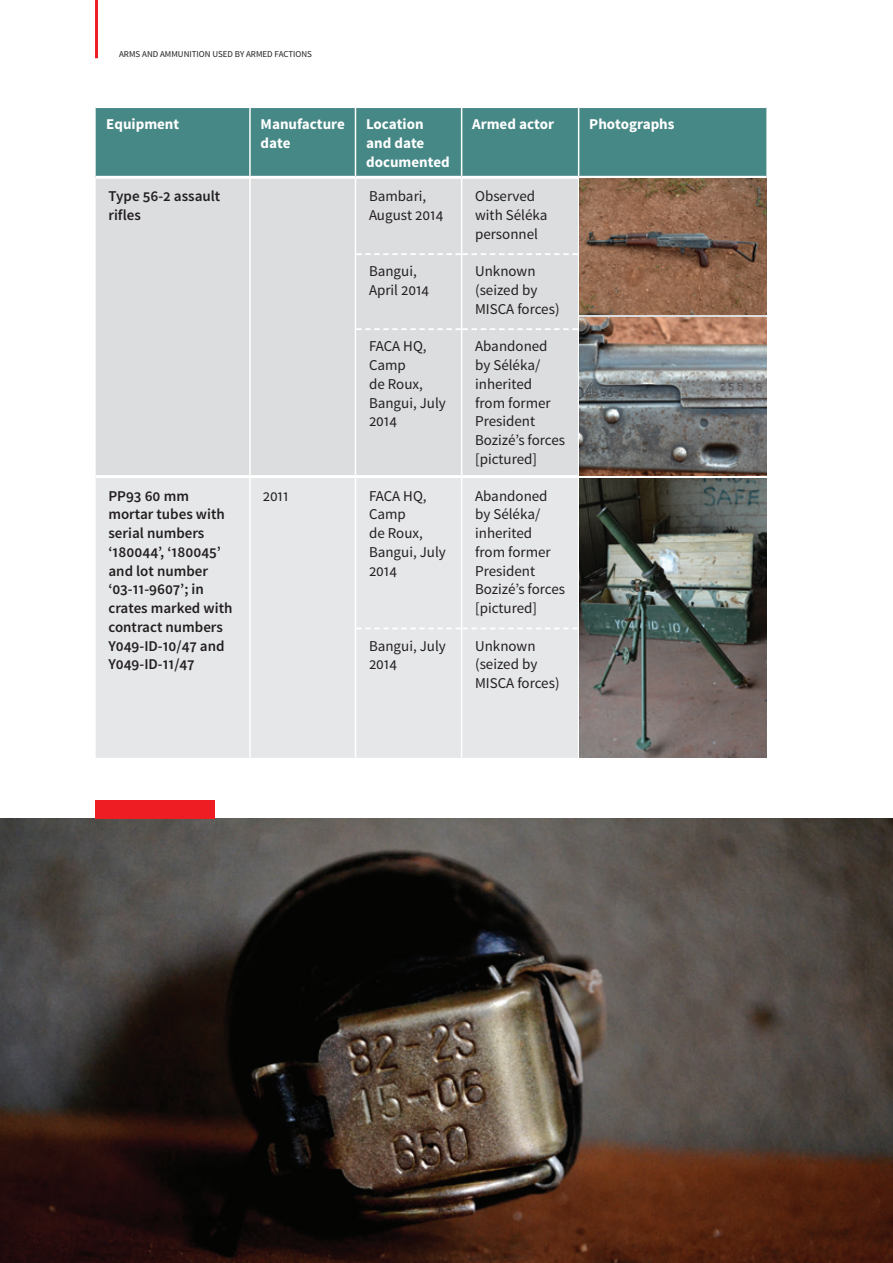
<style>
.page{position:relative;width:893px;height:1263px;background:#fff}
.page>*{position:absolute;margin:0;border:0;box-sizing:border-box;transform-origin:0 0}
.t1{font:15px/18.8px "Source Sans Pro";color:#231f20}
.t2{font:600 15px/18.8px "Source Sans Pro";color:#231f20}
.t3{font:700 15px/18.8px "Source Sans Pro";color:#fff}
.t4{font:9px "Source Sans Pro";color:#231f20}
</style>
<div class="page">
<hr style="left:95px;top:0;width:3px;height:58px;background:#ee1d23">
<div style="left:96px;top:108px;width:670px;height:68px;background:#468886"></div>
<div style="left:96px;top:179px;width:670px;height:296px;background:#dcdddf"></div>
<div style="left:96px;top:478px;width:482px;height:280px;background:#e6e7e9"></div>
<hr style="left:249px;top:108px;width:2px;height:68px;background:#fff">
<hr style="left:355px;top:108px;width:1px;height:68px;background:#fff">
<hr style="left:461px;top:108px;width:1px;height:68px;background:#fff">
<hr style="left:578px;top:108px;width:1px;height:68px;background:#fff">
<hr style="left:249px;top:179px;width:2px;height:296px;background:#fff">
<hr style="left:355px;top:179px;width:1px;height:296px;background:#fff">
<hr style="left:461px;top:179px;width:1px;height:296px;background:#fff">
<hr style="left:578px;top:179px;width:1px;height:296px;background:#fff">
<hr style="left:249px;top:478px;width:2px;height:280px;background:#fff">
<hr style="left:355px;top:478px;width:1px;height:280px;background:#fff">
<hr style="left:461px;top:478px;width:1px;height:280px;background:#fff">
<svg style="left:356px;top:253px;width:222px;height:2px"></svg>
<svg style="left:356px;top:328px;width:222px;height:2px"></svg>
<img style="left:579px;top:179px;width:187px;height:135px">
<img style="left:579px;top:318px;width:187px;height:157px">
<svg style="left:356px;top:628px;width:222px;height:1px"></svg>
<img style="left:579px;top:478px;width:187px;height:280px">
<img style="left:0;top:819px;width:893px;height:444px">
<div style="left:96px;top:800px;width:119px;height:19px;background:#ee1d23"></div>
<p class="t4" style="left:119px;top:48px;width:194px">ARMS AND AMMUNITION USED BY ARMED FACTIONS</p>
<p class="t3" style="left:106px;top:115px;width:74px">Equipment</p>
<p class="t3" style="left:261px;top:115px;width:86px">Manufacture date</p>
<p class="t3" style="left:366px;top:115px;width:85px">Location and date documented</p>
<p class="t3" style="left:472px;top:115px;width:83px">Armed actor</p>
<p class="t3" style="left:589px;top:115px;width:87px">Photographs</p>
<p class="t2" style="left:108px;top:187px;width:113px">Type 56-2 assault rifles</p>
<p class="t1" style="left:369px;top:187px;width:76px">Bambari,<br>August 2014</p>
<p class="t1" style="left:475px;top:187px;width:74px">Observed with Séléka personnel</p>
<p class="t1" style="left:475px;top:262px;width:86px">Unknown (seized by<br>MISCA forces)</p>
<p class="t1" style="left:475px;top:337px;width:91px">Abandoned by Séléka/ inherited from former<br>President<br>Bozizé’s forces [pictured]</p>
<p class="t1" style="left:369px;top:262px;width:62px">Bangui,<br>April 2014</p>
<p class="t1" style="left:369px;top:337px;width:78px">FACA HQ,<br>Camp<br>de Roux,<br>Bangui, July<br>2014</p>
<p class="t2" style="left:108px;top:487px;width:126px">PP93 60 mm mortar tubes with serial numbers ‘180044’, ‘180045’ and lot number ‘03-11-9607’; in crates marked with contract numbers<br>Y049-ID-10/47 and<br>Y049-ID-11/47</p>
<p class="t1" style="left:263px;top:486px;width:27px">2011</p>
<p class="t1" style="left:369px;top:486px;width:78px">FACA HQ,<br>Camp<br>de Roux,<br>Bangui, July<br>2014</p>
<p class="t1" style="left:369px;top:636px;width:78px">Bangui, July<br>2014</p>
<p class="t1" style="left:475px;top:486px;width:91px">Abandoned by Séléka/ inherited from former<br>President<br>Bozizé’s forces [pictured]</p>
<p class="t1" style="left:475px;top:636px;width:86px">Unknown (seized by<br>MISCA forces)</p>
</div>
